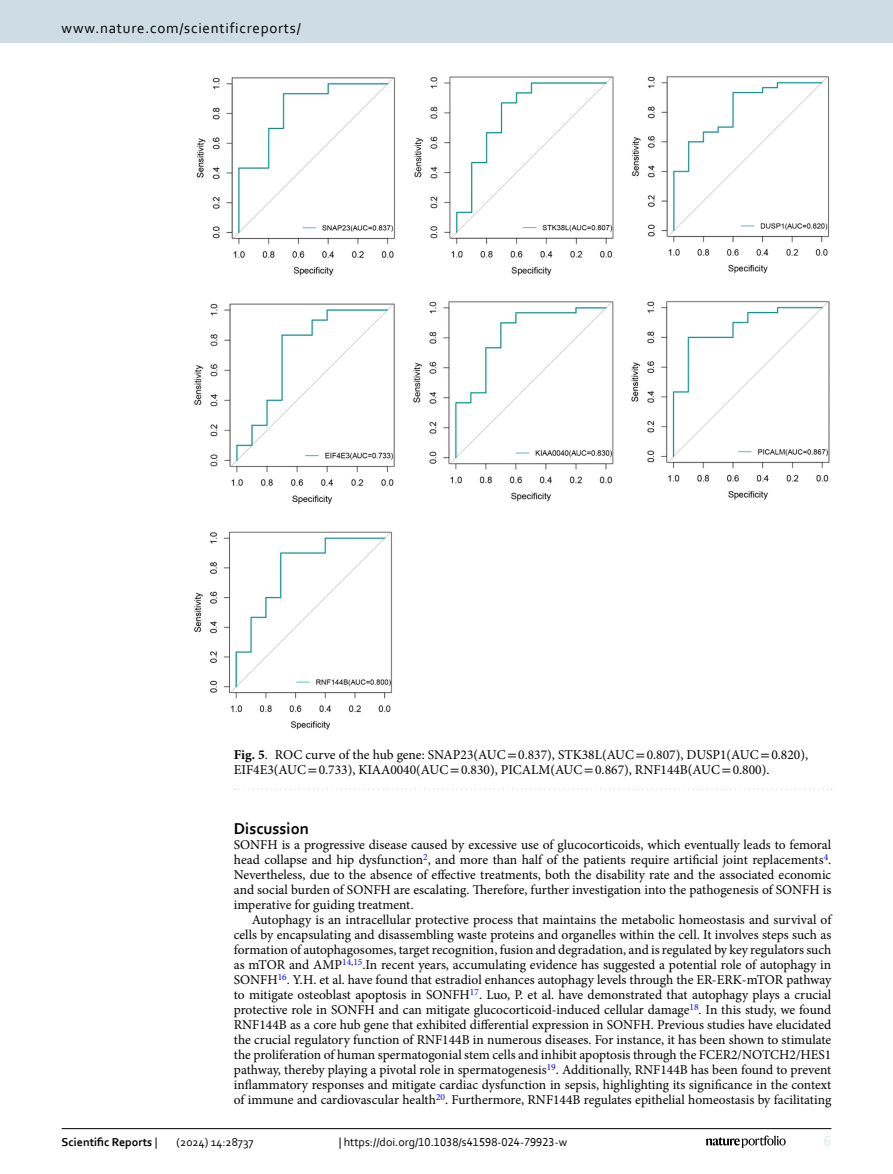
<style>
.page{position:relative;width:893px;height:1174px;background:#fff}
.page>*{position:absolute;margin:0;border:0;box-sizing:border-box;transform-origin:0 0}
.Head_1{font:700 16.5px "Corbel";color:#000}
.t1{font:15px "Corbel";letter-spacing:.05em;color:#000}
.t2{font:15px "Corbel";color:#d9e4eb}
.Body_Text_Indent{font:13.5px/15px "Minion Pro";color:#000;text-align:justify}
.Body_Text{font:13.5px/15px "Minion Pro";color:#000;text-align:justify}
.Figure_Caption{font:13.5px/15px "Minion Pro";color:#000}
.t3{font:12px "Corbel";color:#000}
.t4{font:700 12px "Corbel";color:#000}
.s1{font-weight:700}
.s2{font-family:"STIX"}
.s3{font-weight:400}
</style>
<div class="page">
<img style="left:194px;top:76px;width:636px;height:654px">
<svg style="left:235px;top:788px;width:597px;height:2px"></svg>
<hr style="left:62px;top:1128px;width:769px;height:1px;background:#000">
<svg style="left:706px;top:1135px;width:80px;height:12px"></svg>
<div style="left:0;top:0;width:893px;height:43px;background:#cedde4"></div>
<p class="t1" style="left:62px;top:18px;width:241px">www.nature.com/scientificreports/</p>
<p class="Figure_Caption" style="left:234px;top:747px;width:576px"><span class="s1">Fig. 5</span>. ROC curve of the hub gene: SNAP23(AUC<span class="s2">=</span>0.837), STK38L(AUC<span class="s2">=</span>0.807), DUSP1(AUC<span class="s2">=</span>0.820),<br>EIF4E3(AUC<span class="s2">=</span>0.733), KIAA0040(AUC<span class="s2">=</span>0.830), PICALM(AUC<span class="s2">=</span>0.867), RNF144B(AUC<span class="s2">=</span>0.800).</p>
<p class="Head_1" style="left:234px;top:818px;width:77px">Discussion</p>
<p class="Body_Text" style="left:234px;top:837px;width:599px">SONFH is a progressive disease caused by excessive use of glucocorticoids, which eventually leads to femoral head collapse and hip dysfunction<sup>2</sup>, and more than half of the patients require artificial joint replacements<sup>4</sup>.<br>Nevertheless, due to the absence of effective treatments, both the disability rate and the associated economic and social burden of SONFH are escalating. Therefore, further investigation into the pathogenesis of SONFH is imperative for guiding treatment.</p>
<p class="Body_Text_Indent" style="left:234px;top:912px;width:599px;text-indent:18px">Autophagy is an intracellular protective process that maintains the metabolic homeostasis and survival of cells by encapsulating and disassembling waste proteins and organelles within the cell. It involves steps such as formation of autophagosomes, target recognition, fusion and degradation, and is regulated by key regulators such as mTOR and AMP<sup>14</sup><sup>,</sup><sup>15</sup>.In recent years, accumulating evidence has suggested a potential role of autophagy in SONFH<sup>16</sup>. Y.H. et al. have found that estradiol enhances autophagy levels through the ER-ERK-mTOR pathway to mitigate osteoblast apoptosis in SONFH<sup>17</sup>. Luo, P. et al. have demonstrated that autophagy plays a crucial protective role in SONFH and can mitigate glucocorticoid-induced cellular damage<sup>18</sup>. In this study, we found RNF144B as a core hub gene that exhibited differential expression in SONFH. Previous studies have elucidated the crucial regulatory function of RNF144B in numerous diseases. For instance, it has been shown to stimulate the proliferation of human spermatogonial stem cells and inhibit apoptosis through the FCER2/NOTCH2/HES1 pathway, thereby playing a pivotal role in spermatogenesis<sup>19</sup>. Additionally, RNF144B has been found to prevent inflammatory responses and mitigate cardiac dysfunction in sepsis, highlighting its significance in the context of immune and cardiovascular health<sup>20</sup>. Furthermore, RNF144B regulates epithelial homeostasis by facilitating</p>
<p class="t4" style="left:62px;top:1134px;width:97px">Scientific Reports <span class="s3">|</span></p>
<p class="t3" style="left:177px;top:1134px;width:79px">(2024) 14:28737</p>
<p class="t3" style="left:339px;top:1134px;width:230px">| https://doi.org/10.1038/s41598-024-79923-w</p>
<p class="t2" style="left:824px;top:1132px;width:9px">6</p>
</div>
